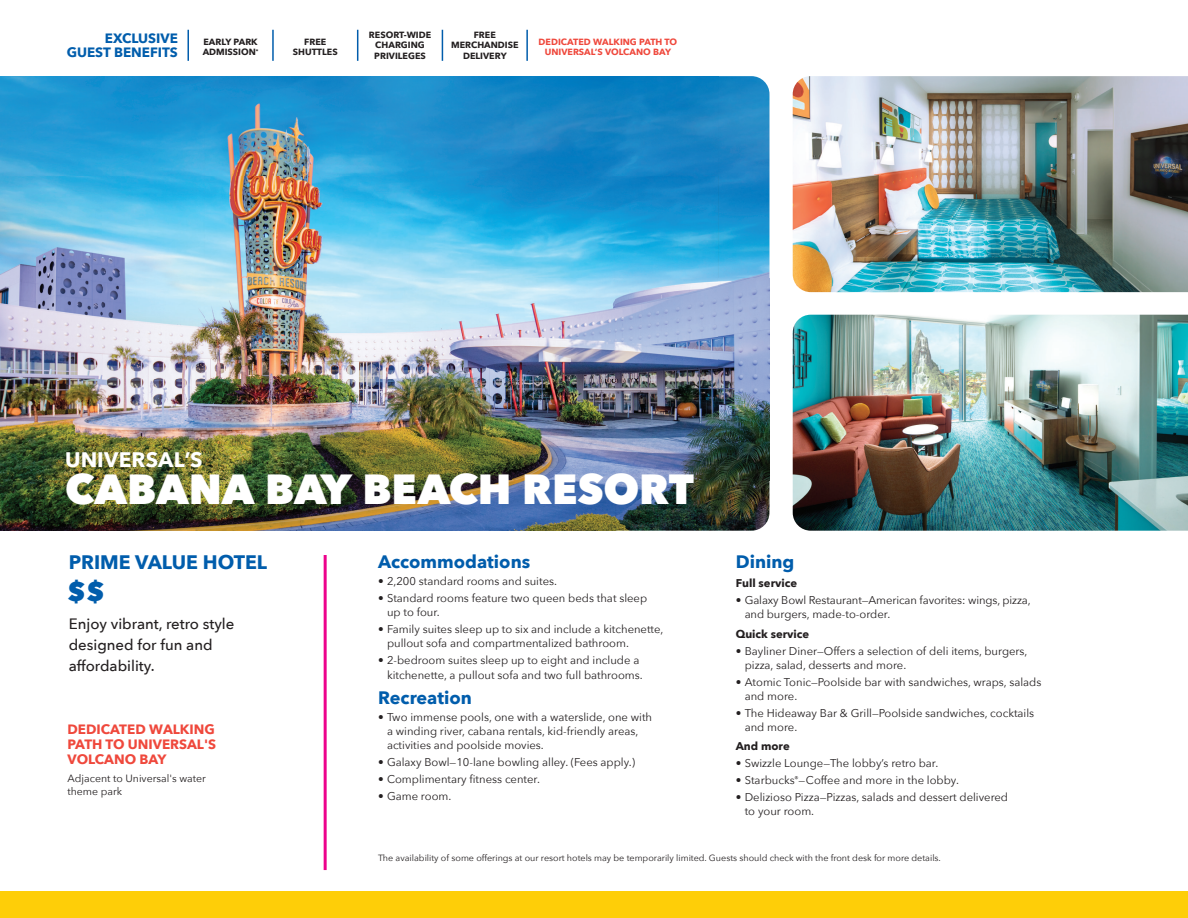
<style>
.page{position:relative;width:1188px;height:918px;background:#fff}
.page>*{position:absolute;margin:0;border:0;box-sizing:border-box;transform-origin:0 0}
.t1{font:800 42px "Avenir Next";color:#fff}
.t2{font:800 27px "Avenir Next";color:#015dac}
.t3{font:700 21px "Avenir Next";letter-spacing:.01em;color:#fff}
.t4{font:700 19.5px "Avenir Next";color:#015dac}
.t5{font:700 18px "Avenir Next";color:#015dac}
.t6{font:500 15px/21px "Avenir Next";color:#231f20}
.t7{font:700 13.5px/15px "Avenir Next";color:#ef483c;text-align:justify}
.t8{font:700 13.5px/13.5px "Avenir Next";color:#015dac;text-align:right}
.t9{font:11.25px/14.2px "Avenir Next";color:#231f20}
.t10{font:700 11.25px "Avenir Next";color:#231f20}
.t11{font:10.5px/13.5px "Avenir Next";color:#231f20}
.t12{font:9px "Avenir Next";color:#231f20}
.t13{font:700 9px/10.5px "Avenir Next";color:#231f20;text-align:center}
.t14{font:700 9px/10.5px "Avenir Next";color:#ef483c;text-align:center}
</style>
<div class="page">
<div style="left:0;top:891px;width:1188px;height:27px;background:#fece08"></div>
<img style="left:0;top:76px;width:770px;height:455px">
<img style="left:793px;top:315px;width:395px;height:216px">
<img style="left:793px;top:76px;width:395px;height:216px">
<hr style="left:272px;top:30px;width:2px;height:31px;background:#015dac">
<hr style="left:187px;top:30px;width:2px;height:31px;background:#015dac">
<hr style="left:357px;top:30px;width:1px;height:31px;background:#015dac">
<hr style="left:526px;top:30px;width:2px;height:31px;background:#015dac">
<hr style="left:442px;top:30px;width:1px;height:31px;background:#015dac">
<hr style="left:324px;top:555px;width:3px;height:315px;background:#ed028c">
<p class="t8" style="left:67px;top:32px;width:113px">EXCLUSIVE<br>GUEST BENEFITS</p>
<p class="t13" style="left:203px;top:36px;width:57px;text-align:left">EARLY PARK<br>ADMISSION<sup>*</sup></p>
<p class="t13" style="left:293px;top:36px;width:46px">FREE<br>SHUTTLES</p>
<p class="t13" style="left:369px;top:29px;width:64px">RESORT-WIDE<br>CHARGING<br>PRIVILEGES</p>
<p class="t13" style="left:451px;top:29px;width:69px">FREE<br>MERCHANDISE<br>DELIVERY</p>
<p class="t14" style="left:539px;top:36px;width:140px">DEDICATED WALKING PATH TO<br>UNIVERSAL’S VOLCANO BAY</p>
<h3 class="t3" style="left:65px;top:441px;width:139px">UNIVERSAL’S</h3>
<h1 class="t1" style="left:65px;top:463px;width:630px">CABANA BAY BEACH RESORT</h1>
<h3 class="t4" style="left:69px;top:545px;width:200px">PRIME VALUE HOTEL</h3>
<h3 class="t5" style="left:378px;top:546px;width:154px">Accommodations</h3>
<p class="t9" style="left:378px;top:573px;width:181px">• 2,200 standard rooms and suites.</p>
<p class="t9" style="left:387px;top:590px;width:262px;text-indent:-9px">• Standard rooms feature two queen beds that sleep up to four.</p>
<p class="t9" style="left:387px;top:622px;width:278px;text-indent:-9px">• Family suites sleep up to six and include a kitchenette, pullout sofa and compartmentalized bathroom.</p>
<p class="t9" style="left:387px;top:653px;width:257px;text-indent:-9px">• 2-bedroom suites sleep up to eight and include a kitchenette, a pullout sofa and two full bathrooms.</p>
<h3 class="t5" style="left:378px;top:682px;width:95px">Recreation</h3>
<p class="t9" style="left:387px;top:709px;width:267px;text-indent:-9px">• Two immense pools, one with a waterslide, one with a winding river, cabana rentals, kid-friendly areas, activities and poolside movies.</p>
<p class="t9" style="left:378px;top:755px;width:259px">• Galaxy Bowl—10-lane bowling alley. (Fees apply.)</p>
<p class="t9" style="left:378px;top:772px;width:164px">• Complimentary fitness center.</p>
<p class="t9" style="left:378px;top:789px;width:75px">• Game room.</p>
<h3 class="t5" style="left:736px;top:546px;width:60px">Dining</h3>
<p class="t10" style="left:736px;top:573px;width:63px">Full service</p>
<p class="t9" style="left:745px;top:593px;width:288px;text-indent:-9px">• Galaxy Bowl Restaurant—American favorites: wings, pizza, and burgers, made-to-order.</p>
<p class="t10" style="left:736px;top:624px;width:75px">Quick service</p>
<p class="t9" style="left:745px;top:643px;width:284px;text-indent:-9px">• Bayliner Diner—Offers a selection of deli items, burgers, pizza, salad, desserts and more.</p>
<p class="t9" style="left:745px;top:674px;width:298px;text-indent:-9px">• Atomic Tonic—Poolside bar with sandwiches, wraps, salads and more.</p>
<p class="t9" style="left:745px;top:705px;width:291px;text-indent:-9px">• The Hideaway Bar &amp; Grill—Poolside sandwiches, cocktails and more.</p>
<p class="t10" style="left:736px;top:737px;width:56px">And more</p>
<p class="t9" style="left:736px;top:756px;width:204px">• Swizzle Lounge—The lobby’s retro bar.</p>
<p class="t9" style="left:736px;top:773px;width:225px">• Starbucks<sup>®</sup>—Coffee and more in the lobby.</p>
<p class="t9" style="left:745px;top:790px;width:265px;text-indent:-9px">• Delizioso Pizza—Pizzas, salads and dessert delivered to your room.</p>
<p class="t12" style="left:378px;top:850px;width:564px">The availability of some offerings at our resort hotels may be temporarily limited. Guests should check with the front desk for more details.</p>
<h2 class="t2" style="left:67px;top:575px;width:39px">$$</h2>
<h3 class="t6" style="left:69px;top:613px;width:167px">Enjoy vibrant, retro style designed for fun and affordability.</h3>
<p class="t7" style="left:68px;top:722px;width:150px">DEDICATED WALKING PATH TO UNIVERSAL'S VOLCANO BAY</p>
<p class="t11" style="left:68px;top:771px;width:140px">Adjacent to Universal's water theme park</p>
</div>
